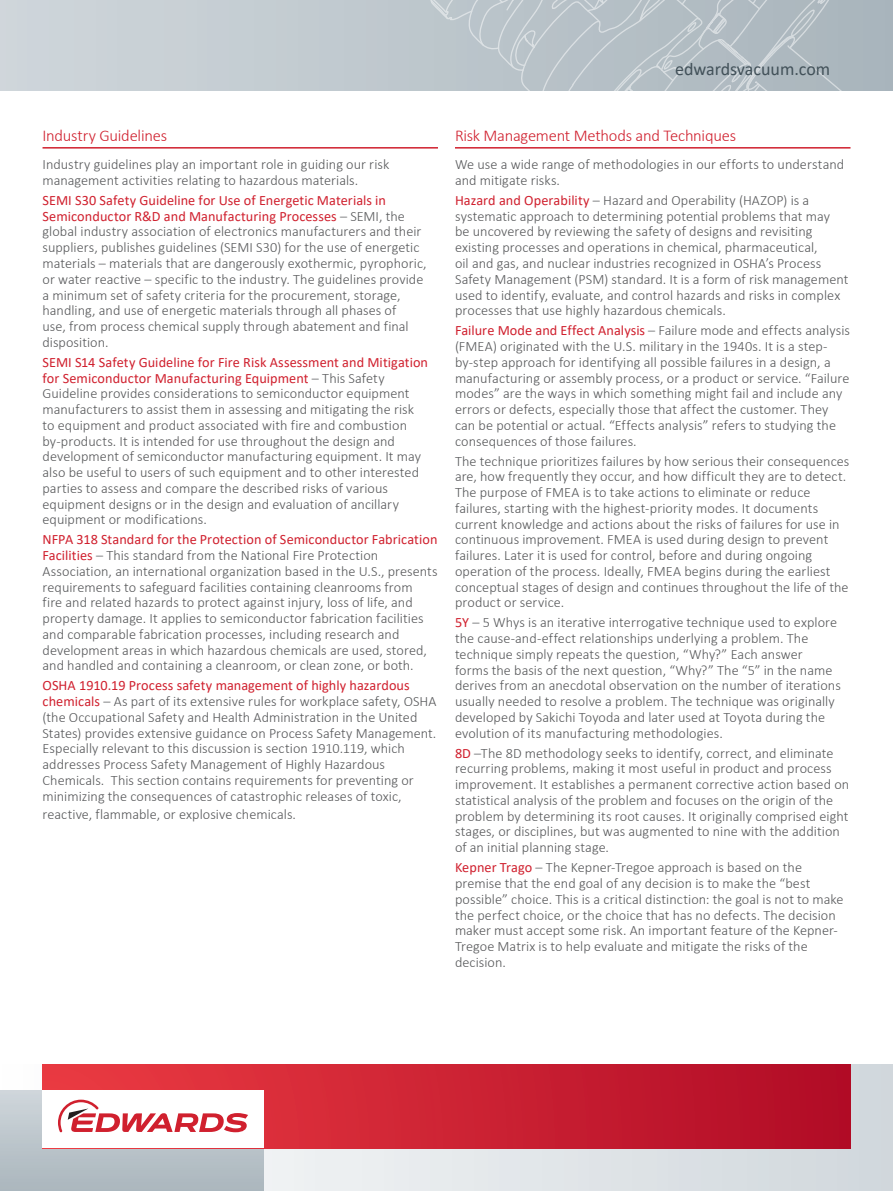
<style>
.page{position:relative;width:893px;height:1191px;background:#fff}
.page>*{position:absolute;margin:0;border:0;box-sizing:border-box;transform-origin:0 0}
.URL{font:18px "Calibri";color:#425159}
.Body_Head_1_UL{font:300 16.5px "Calibri";letter-spacing:-.015em;color:#d0202e}
.Body{font:300 14.25px/15.8px "Calibri";letter-spacing:.005em;color:#57585a}
.s1{font-weight:400;color:#d0202e}
</style>
<div class="page">
<svg style="left:42px;top:1064px;width:851px;height:127px;background:#dddade"></svg>
<svg style="left:0;top:1090px;width:264px;height:101px;background:#b6bdc3"></svg>
<div style="left:43px;top:1065px;width:808px;height:83px;background:linear-gradient(to right,#eb3c43,#b00b26)"></div>
<div style="left:42px;top:1090px;width:222px;height:58px;background:#fff"></div>
<svg style="left:58px;top:1099px;width:190px;height:33px"></svg>
<div style="left:0;top:0;width:893px;height:90px;background:#c9d0d5"></div>
<svg style="left:340px;top:0;width:553px;height:149px"></svg>
<hr style="left:43px;top:147px;width:395px;height:2px;background:#d0202e">
<hr style="left:455px;top:147px;width:395px;height:2px;background:#d0202e">
<p class="URL" style="left:675px;top:56px;width:157px">edwardsvacuum.com</p>
<p class="Body_Head_1_UL" style="left:43px;top:125px;width:126px">Industry Guidelines</p>
<p class="Body" style="left:43px;top:156px;width:348px">Industry guidelines play an important role in guiding our risk management activities relating to hazardous materials.</p>
<p class="Body" style="left:43px;top:192px;width:386px"><span class="s1">SEMI S30 Safety Guideline for Use of Energetic Materials in Semiconductor R&amp;D and Manufacturing Processes</span> – SEMI, the global industry association of electronics manufacturers and their suppliers, publishes guidelines (SEMI S30) for the use of energetic materials – materials that are dangerously exothermic, pyrophoric, or water reactive – specific to the industry. The guidelines provide a minimum set of safety criteria for the procurement, storage, handling, and use of energetic materials through all phases of<br>use, from process chemical supply through abatement and final disposition.</p>
<p class="Body" style="left:43px;top:354px;width:387px"><span class="s1">SEMI S14 Safety Guideline for Fire Risk Assessment and Mitigation for Semiconductor Manufacturing Equipment</span> – This Safety Guideline provides considerations to semiconductor equipment manufacturers to assist them in assessing and mitigating the risk to equipment and product associated with fire and combustion by-products. It is intended for use throughout the design and development of semiconductor manufacturing equipment. It may also be useful to users of such equipment and to other interested parties to assess and compare the described risks of various equipment designs or in the design and evaluation of ancillary equipment or modifications.</p>
<p class="Body" style="left:43px;top:531px;width:397px"><span class="s1">NFPA 318 Standard for the Protection of Semiconductor Fabrication Facilities</span> – This standard from the National Fire Protection Association, an international organization based in the U.S., presents requirements to safeguard facilities containing cleanrooms from<br>fire and related hazards to protect against injury, loss of life, and property damage. It applies to semiconductor fabrication facilities and comparable fabrication processes, including research and development areas in which hazardous chemicals are used, stored, and handled and containing a cleanroom, or clean zone, or both.</p>
<p class="Body" style="left:43px;top:677px;width:395px"><span class="s1">OSHA 1910.19 Process safety management of highly hazardous chemicals</span> – As part of its extensive rules for workplace safety, OSHA (the Occupational Safety and Health Administration in the United States) provides extensive guidance on Process Safety Management.<br>Especially relevant to this discussion is section 1910.119, which addresses Process Safety Management of Highly Hazardous Chemicals. This section contains requirements for preventing or minimizing the consequences of catastrophic releases of toxic,</p>
<p class="Body" style="left:43px;top:806px;width:255px">reactive, flammable, or explosive chemicals.</p>
<p class="Body_Head_1_UL" style="left:455px;top:125px;width:283px">Risk Management Methods and Techniques</p>
<p class="Body" style="left:455px;top:156px;width:391px">We use a wide range of methodologies in our efforts to understand and mitigate risks.</p>
<p class="Body" style="left:455px;top:192px;width:395px"><span class="s1">Hazard and Operability</span> – Hazard and Operability (HAZOP) is a systematic approach to determining potential problems that may<br>be uncovered by reviewing the safety of designs and revisiting existing processes and operations in chemical, pharmaceutical,<br>oil and gas, and nuclear industries recognized in OSHA’s Process Safety Management (PSM) standard. It is a form of risk management used to identify, evaluate, and control hazards and risks in complex processes that use highly hazardous chemicals.</p>
<p class="Body" style="left:455px;top:322px;width:396px"><span class="s1">Failure Mode and Effect Analysis</span> – Failure mode and effects analysis (FMEA) originated with the U.S. military in the 1940s. It is a step&shy;by-step approach for identifying all possible failures in a design, a manufacturing or assembly process, or a product or service. “Failure modes” are the ways in which something might fail and include any errors or defects, especially those that affect the customer. They can be potential or actual. “Effects analysis” refers to studying the consequences of those failures.</p>
<p class="Body" style="left:455px;top:453px;width:396px">The technique prioritizes failures by how serious their consequences are, how frequently they occur, and how difficult they are to detect.<br>The purpose of FMEA is to take actions to eliminate or reduce failures, starting with the highest-priority modes. It documents current knowledge and actions about the risks of failures for use in continuous improvement. FMEA is used during design to prevent failures. Later it is used for control, before and during ongoing operation of the process. Ideally, FMEA begins during the earliest conceptual stages of design and continues throughout the life of the product or service.</p>
<p class="Body" style="left:455px;top:614px;width:387px"><span class="s1">5Y</span> – 5 Whys is an iterative interrogative technique used to explore the cause-and-effect relationships underlying a problem. The technique simply repeats the question, “Why?” Each answer<br>forms the basis of the next question, “Why?” The “5” in the name derives from an anecdotal observation on the number of iterations usually needed to resolve a problem. The technique was originally developed by Sakichi Toyoda and later used at Toyota during the evolution of its manufacturing methodologies.</p>
<p class="Body" style="left:455px;top:745px;width:396px"><span class="s1">8D</span> –The 8D methodology seeks to identify, correct, and eliminate recurring problems, making it most useful in product and process improvement. It establishes a permanent corrective action based on statistical analysis of the problem and focuses on the origin of the problem by determining its root causes. It originally comprised eight stages, or disciplines, but was augmented to nine with the addition of an initial planning stage.</p>
<p class="Body" style="left:455px;top:859px;width:390px"><span class="s1">Kepner Trago</span> – The Kepner-Tregoe approach is based on the premise that the end goal of any decision is to make the “best possible” choice. This is a critical distinction: the goal is not to make the perfect choice, or the choice that has no defects. The decision maker must accept some risk. An important feature of the Kepner-Tregoe Matrix is to help evaluate and mitigate the risks of the decision.</p>
</div>
